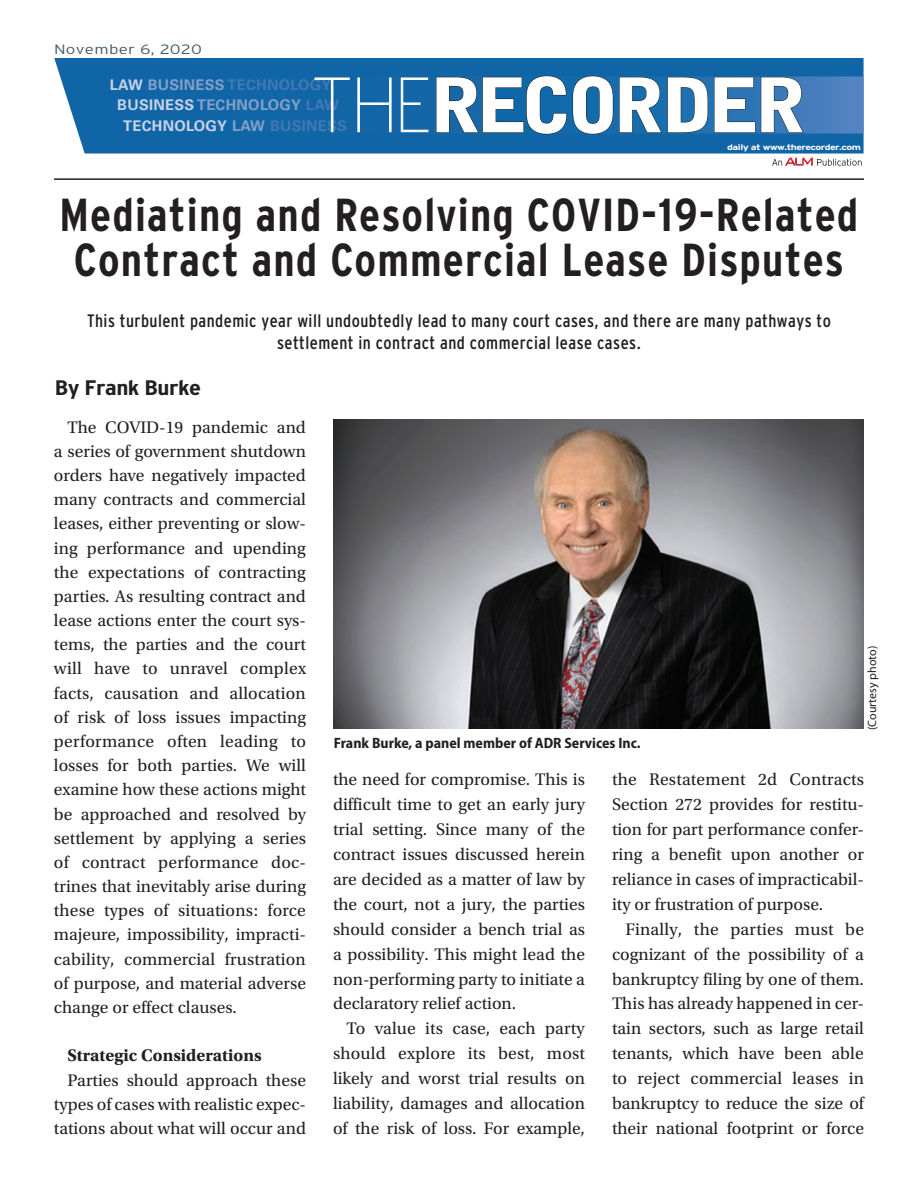
<style>
.page{position:relative;width:918px;height:1188px;background:#fff}
.page>*{position:absolute;margin:0;border:0;box-sizing:border-box;transform-origin:0 0}
.t1{font:900 74.85px "Bell Gothic Std";letter-spacing:-.08em;color:#fff;scale:1.05 1}
.t2{font:700 condensed 46.2px/45.2px "Interstate";letter-spacing:.025em;color:#231f20;text-align:center}
.t3{font:700 condensed 21px "Interstate";letter-spacing:-.02em;color:#231f20;scale:1.25 1}
.t4{font:condensed 18px/21.6px "Interstate";letter-spacing:.025em;color:#231f20;text-align:center}
.t5{font:17.7px/24.2px "Utopia Std";color:#231f20;text-align:justify}
.t6{font:700 17.7px "Utopia Std";color:#231f20}
.t7{font:700 semi-condensed 15px "Myriad Pro";color:#231f20}
.t8{font:700 14.7px "Univers LT Std";letter-spacing:.02em;color:#4279b4}
.t9{font:700 14.7px "Univers LT Std";letter-spacing:.02em;color:#869fca}
.t10{font:700 14.7px "Univers LT Std";letter-spacing:.02em;color:#c9d2e7}
.t11{font:300 13.5px "Interstate";letter-spacing:.02em;color:#405968;scale:1.25 1}
.t12{font:12px "Myriad Pro";color:#231f20}
.t13{font:700 8.1px "Interstate";letter-spacing:-.05em;color:#fff;scale:1.29 1}
.s1{color:#c9d2e7}
.s2{color:#869fca}
.s3{color:#4279b4}
</style>
<div class="page">
<div style="left:54px;top:58px;width:810px;height:96px;background:#1065a6"></div>
<svg style="left:772px;top:157px;width:90px;height:9px"></svg>
<svg style="left:107px;top:76px;width:757px;height:58px;background:#1d6bab"></svg>
<svg style="left:436px;top:75px;width:272px;height:60px;background:#16629b"></svg>
<svg style="left:714px;top:77px;width:90px;height:56px;background:#306ca6"></svg>
<svg style="left:314px;top:77px;width:115px;height:55px;background:#327ab2"></svg>
<hr style="left:54px;top:178px;width:810px;height:2px;background:#231f20">
<img style="left:334px;top:419px;width:530px;height:310px">
<p class="t11" style="left:54px;top:42px;width:120px">November 6, 2020</p>
<p class="t8" style="left:110px;top:76px;width:223px"><span class="s1">LAW</span> <span class="s2">BUSINESS</span> TECHNOLOGY</p>
<p class="t9" style="left:117px;top:97px;width:223px"><span class="s1">BUSINESS</span> TECHNOLOGY <span class="s3">LAW</span></p>
<p class="t10" style="left:123px;top:117px;width:225px">TECHNOLOGY <span class="s2">LAW</span> <span class="s3">BUSINESS</span></p>
<h1 class="t1" style="left:430px;top:62px;width:361px">RECORDER</h1>
<p class="t13" style="left:727px;top:143px;width:105px">daily at www.therecorder.com</p>
<h2 class="t2" style="left:60px;top:192px;width:800px">Mediating and Resolving COVID-19-Related<br>Contract and Commercial Lease Disputes</h2>
<p class="t4" style="left:87px;top:310px;width:745px">This turbulent pandemic year will undoubtedly lead to many court cases, and there are many pathways to settlement in contract and commercial lease cases.</p>
<p class="t3" style="left:55px;top:376px;width:119px">By Frank Burke</p>
<p class="t5" style="left:54px;top:415px;width:254px;text-indent:14px">The COVID-19 pandemic and a series of government shutdown orders have negatively impacted many contracts and commercial leases, either preventing or slow&shy;ing performance and upending the expectations of contracting parties. As resulting contract and lease actions enter the court sys&shy;tems, the parties and the court will have to unravel complex facts, causation and allocation of risk of loss issues impacting performance often leading to losses for both parties. We will examine how these actions might be approached and resolved by settlement by applying a series of contract performance doc&shy;trines that inevitably arise during these types of situations: force majeure, impossibility, impracti&shy;cability, commercial frustration of purpose, and material adverse change or effect clauses.</p>
<p class="t6" style="left:68px;top:1045px;width:196px">Strategic Considerations</p>
<p class="t5" style="left:54px;top:1068px;width:254px;text-indent:14px">Parties should approach these types of cases with realistic expec&shy;tations about what will occur and</p>
<p class="t7" style="left:334px;top:735px;width:309px">Frank Burke, a panel member of ADR Services Inc.</p>
<p class="t12" style="left:865px;top:730px;width:86px;rotate:-90deg">(Courtesy photo)</p>
<p class="t5" style="left:333px;top:767px;width:254px;line-height:24.9px">the need for compromise. This is difficult time to get an early jury trial setting. Since many of the contract issues discussed herein are decided as a matter of law by the court, not a jury, the parties should consider a bench trial as a possibility. This might lead the non-performing party to initiate a declaratory relief action.</p>
<p class="t5" style="left:333px;top:1016px;width:254px;line-height:24.9px;text-indent:14px">To value its case, each party should explore its best, most likely and worst trial results on liability, damages and allocation of the risk of loss. For example,</p>
<p class="t5" style="left:612px;top:767px;width:254px;line-height:24.9px">the Restatement 2d Contracts Section 272 provides for restitu&shy;tion for part performance confer&shy;ring a benefit upon another or reliance in cases of impracticabil&shy;ity or frustration of purpose.</p>
<p class="t5" style="left:612px;top:917px;width:254px;line-height:24.9px;text-indent:14px">Finally, the parties must be cognizant of the possibility of a bankruptcy filing by one of them.<br>This has already happened in cer&shy;tain sectors, such as large retail tenants, which have been able to reject commercial leases in bankruptcy to reduce the size of their national footprint or force</p>
</div>
